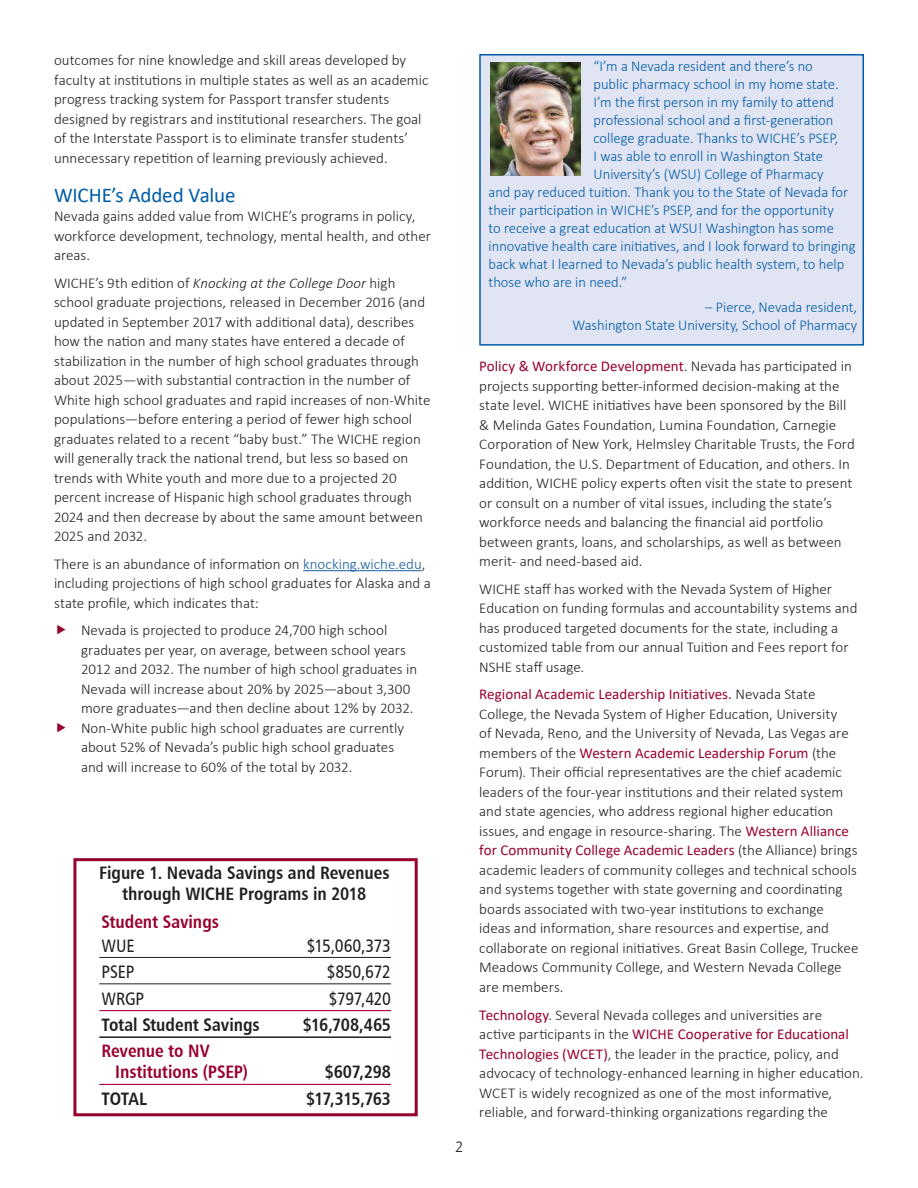
<style>
.page{position:relative;width:918px;height:1188px;background:#fff}
.page>*{position:absolute;margin:0;border:0;box-sizing:border-box;transform-origin:0 0}
.new_para_hed{font:21px "Calibri";letter-spacing:-.005em;color:#005ca7}
.t1{font:18px/21px "Humanist 777 BT Bold Condensed B";letter-spacing:-.005em;color:#231f20;text-align:center}
.t2{font:18px/21px "Humanist 777 BT Bold Condensed B";color:#98012d}
.t3{font:18px "Humanist 777 BT Roman Condensed B";letter-spacing:-.015em;color:#231f20}
.body_text{font:300 15px/19.5px "Calibri";color:#231f20}
.t4{font:300 15px/18px "Calibri";color:#005ca7;text-align:right}
.t5{font:15px "Humanist 777 BT Light B";color:#231f20}
.s1{font-style:italic}
.s2{color:#175d9e}
.s3{font-weight:400;color:#98012d}
</style>
<div class="page">
<hr style="left:303px;top:570px;width:119px;height:1px;background:#175d9e">
<div style="left:73px;top:858px;width:345px;height:258px;border:3px solid #98012d"></div>
<hr style="left:99px;top:957px;width:292px;height:1px;background:#231f20">
<hr style="left:99px;top:984px;width:292px;height:1px;background:#231f20">
<hr style="left:99px;top:1010px;width:292px;height:1px;background:#b30437">
<hr style="left:99px;top:1036px;width:292px;height:2px;background:#231f20">
<hr style="left:99px;top:1084px;width:292px;height:1px;background:#b30437">
<div style="left:479px;top:54px;width:385px;height:292px;background:#e1e4f2;border:2px solid #005ca7"></div>
<img style="left:490px;top:62px;width:90px;height:114px">
<p class="body_text" style="left:54px;top:50px;width:376px">outcomes for nine knowledge and skill areas developed by faculty at institutions in multiple states as well as an academic progress tracking system for Passport transfer students designed by registrars and institutional researchers. The goal of the Interstate Passport is to eliminate transfer students’ unnecessary repetition of learning previously achieved.</p>
<p class="new_para_hed" style="left:54px;top:180px;width:183px">WICHE’s Added Value</p>
<p class="body_text" style="left:54px;top:206px;width:378px">Nevada gains added value from WICHE’s programs in policy, workforce development, technology, mental health, and other areas.</p>
<p class="body_text" style="left:54px;top:273px;width:378px">WICHE’s 9th edition of <span class="s1">Knocking at the College Door</span> high school graduate projections, released in December 2016 (and updated in September 2017 with additional data), describes how the nation and many states have entered a decade of stabilization in the number of high school graduates through about 2025—with substantial contraction in the number of White high school graduates and rapid increases of non-White populations—before entering a period of fewer high school graduates related to a recent “baby bust.” The WICHE region will generally track the national trend, but less so based on trends with White youth and more due to a projected 20 percent increase of Hispanic high school graduates through 2024 and then decrease by about the same amount between 2025 and 2032.</p>
<p class="body_text" style="left:54px;top:554px;width:378px">There is an abundance of information on <span class="s2">knocking.wiche.edu</span>, including projections of high school graduates for Alaska and a state profile, which indicates that:</p>
<p class="body_text" style="left:81px;top:621px;width:338px">Nevada is projected to produce 24,700 high school graduates per year, on average, between school years 2012 and 2032. The number of high school graduates in Nevada will increase about 20% by 2025—about 3,300 more graduates—and then decline about 12% by 2032.</p>
<p class="body_text" style="left:81px;top:718px;width:325px">Non-White public high school graduates are currently about 52% of Nevada’s public high school graduates and will increase to 60% of the total by 2032.</p>
<p class="t1" style="left:99px;top:862px;width:292px">Figure 1. Nevada Savings and Revenues through WICHE Programs in 2018</p>
<p class="t2" style="left:102px;top:911px;width:119px">Student Savings</p>
<p class="t3" style="left:102px;top:934px;width:35px">WUE</p>
<p class="t3" style="left:307px;top:934px;width:86px">$15,060,373</p>
<p class="t3" style="left:102px;top:961px;width:34px">PSEP</p>
<p class="t3" style="left:327px;top:961px;width:66px">$850,672</p>
<p class="t3" style="left:102px;top:987px;width:44px">WRGP</p>
<p class="t3" style="left:329px;top:987px;width:64px">$797,420</p>
<p class="t1" style="left:102px;top:1014px;width:160px">Total Student Savings</p>
<p class="t1" style="left:303px;top:1014px;width:90px">$16,708,465</p>
<p class="t2" style="left:115px;top:1040px;width:134px;text-indent:-14px">Revenue to NV<br>Institutions (PSEP)</p>
<p class="t1" style="left:325px;top:1061px;width:68px">$607,298</p>
<p class="t1" style="left:102px;top:1088px;width:47px">TOTAL</p>
<p class="t1" style="left:306px;top:1088px;width:86px">$17,315,763</p>
<p class="t5" style="left:455px;top:1137px;width:10px">2</p>
<p class="t4" style="left:594px;top:57px;width:221px">“I’m a Nevada resident and there’s no</p>
<p class="t4" style="left:594px;top:75px;width:247px">public pharmacy school in my home state.</p>
<p class="t4" style="left:594px;top:93px;width:242px">I’m the first person in my family to attend</p>
<p class="t4" style="left:594px;top:111px;width:241px">professional school and a first-generation</p>
<p class="t4" style="left:594px;top:129px;width:247px">college graduate. Thanks to WICHE’s PSEP,</p>
<p class="t4" style="left:594px;top:147px;width:231px">I was able to enroll in Washington State</p>
<p class="t4" style="left:594px;top:165px;width:232px">University’s (WSU) College of Pharmacy</p>
<p class="t4" style="left:489px;top:183px;width:361px">and pay reduced tuition. Thank you to the State of Nevada for</p>
<p class="t4" style="left:489px;top:201px;width:347px">their participation in WICHE’s PSEP, and for the opportunity</p>
<p class="t4" style="left:489px;top:219px;width:347px">to receive a great education at WSU! Washington has some</p>
<p class="t4" style="left:489px;top:237px;width:369px">innovative health care initiatives, and I look forward to bringing</p>
<p class="t4" style="left:489px;top:255px;width:357px">back what I learned to Nevada’s public health system, to help</p>
<p class="t4" style="left:489px;top:273px;width:140px">those who are in need.”</p>
<p class="t4" style="left:572px;top:298px;width:286px">– Pierce, Nevada resident,<br>Washington State University, School of Pharmacy</p>
<p class="body_text" style="left:479px;top:356px;width:377px"><span class="s3">Policy &amp; Workforce Development</span>. Nevada has participated in projects supporting better-informed decision-making at the state level. WICHE initiatives have been sponsored by the Bill &amp; Melinda Gates Foundation, Lumina Foundation, Carnegie Corporation of New York, Helmsley Charitable Trusts, the Ford Foundation, the U.S. Department of Education, and others. In addition, WICHE policy experts often visit the state to present or consult on a number of vital issues, including the state’s workforce needs and balancing the financial aid portfolio between grants, loans, and scholarships, as well as between merit- and need-based aid.</p>
<p class="body_text" style="left:479px;top:579px;width:380px">WICHE staff has worked with the Nevada System of Higher Education on funding formulas and accountability systems and has produced targeted documents for the state, including a customized table from our annual Tuition and Fees report for NSHE staff usage.</p>
<p class="body_text" style="left:479px;top:685px;width:381px"><span class="s3">Regional Academic Leadership Initiatives.</span> Nevada State College, the Nevada System of Higher Education, University<br>of Nevada, Reno, and the University of Nevada, Las Vegas are members of the <span class="s3">Western Academic Leadership Forum</span> (the Forum). Their official representatives are the chief academic leaders of the four-year institutions and their related system and state agencies, who address regional higher education issues, and engage in resource-sharing. The <span class="s3">Western Alliance for Community College Academic Leaders</span> (the Alliance) brings academic leaders of community colleges and technical schools and systems together with state governing and coordinating boards associated with two-year institutions to exchange ideas and information, share resources and expertise, and collaborate on regional initiatives. Great Basin College, Truckee Meadows Community College, and Western Nevada College are members.</p>
<p class="body_text" style="left:479px;top:1005px;width:386px"><span class="s3">Technology</span>. Several Nevada colleges and universities are<br>active participants in the <span class="s3">WICHE Cooperative for Educational Technologies (WCET)</span>, the leader in the practice, policy, and advocacy of technology-enhanced learning in higher education.<br>WCET is widely recognized as one of the most informative, reliable, and forward-thinking organizations regarding the</p>
</div>
